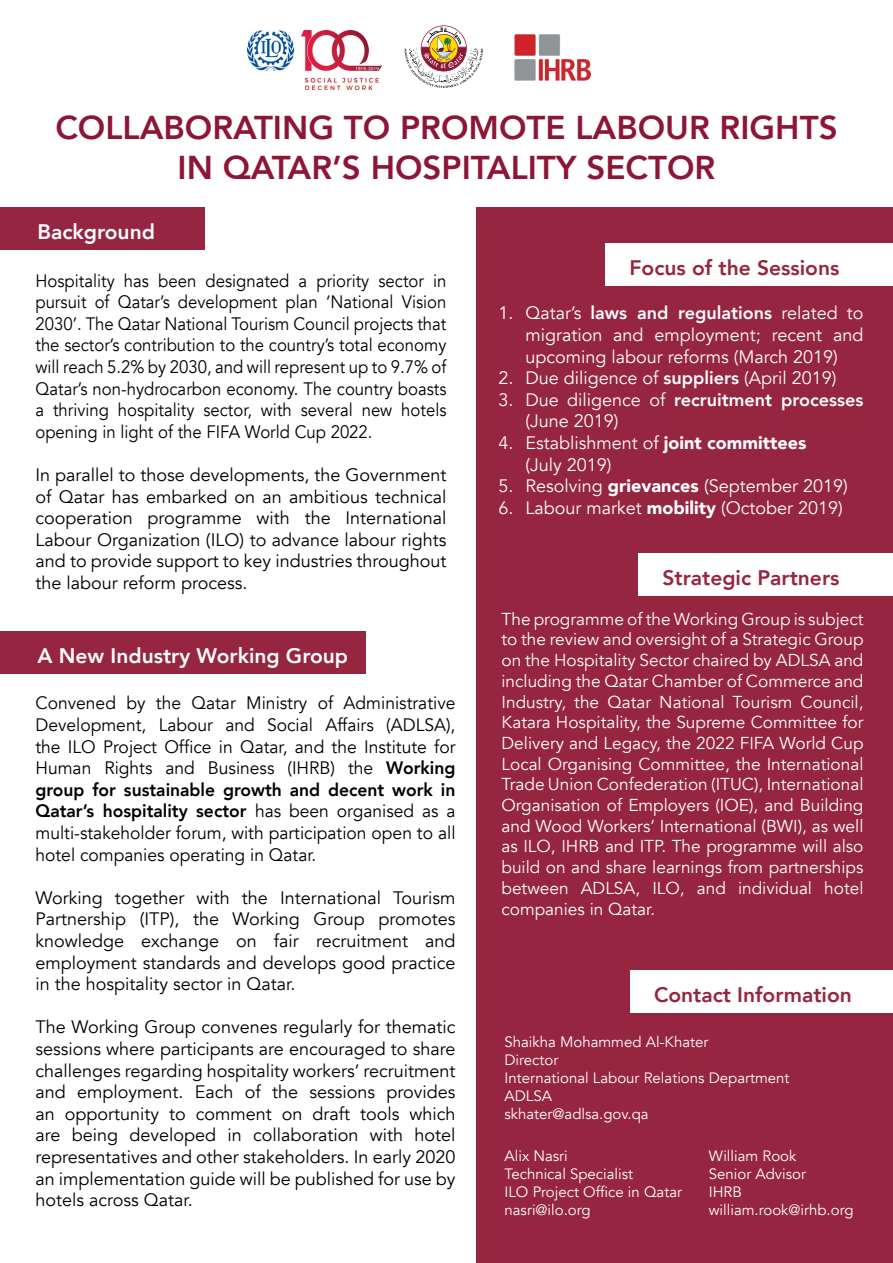
<style>
.page{position:relative;width:893px;height:1263px;background:#fff}
.page>*{position:absolute;margin:0;border:0;box-sizing:border-box;transform-origin:0 0}
.t1{font:800 33px/39.6px "Avenir";color:#8d1637;text-align:center}
.t2{font:800 21px "Avenir";color:#962540}
.t3{font:800 21px "Avenir";color:#fff}
.t4{font:18px/21.6px "Avenir";color:#000;text-align:justify}
.t5{font:18px/21.6px "Avenir";color:#000;text-align:justify;scale:.93 1}
.t6{font:18px/21.6px "Avenir";color:#fff}
.t7{font:17.25px/20.7px "Avenir";color:#fff;text-align:justify}
.t8{font:15px/18px "Avenir";color:#fff}
.s1{font-weight:800}
.s2{font-weight:900}
</style>
<div class="page">
<div style="left:476px;top:207px;width:417px;height:1056px;background:#962540"></div>
<svg style="left:404px;top:25px;width:79px;height:63px"></svg>
<img style="left:247px;top:31px;width:134px;height:58px">
<img style="left:514px;top:34px;width:77px;height:47px">
<div style="left:605px;top:243px;width:288px;height:42px;background:#fff"></div>
<div style="left:0;top:207px;width:204px;height:42px;background:#962540"></div>
<div style="left:0;top:631px;width:365px;height:42px;background:#962540"></div>
<div style="left:638px;top:553px;width:255px;height:42px;background:#fff"></div>
<div style="left:630px;top:970px;width:263px;height:42px;background:#fff"></div>
<h1 class="t1" style="left:55px;top:108px;width:784px">COLLABORATING TO PROMOTE LABOUR RIGHTS<br>IN QATAR’S HOSPITALITY SECTOR</h1>
<p class="t3" style="left:38px;top:215px;width:119px">Background</p>
<p class="t5" style="left:35px;top:270px;width:443px">Hospitality has been designated a priority sector in pursuit of Qatar’s development plan ‘National Vision 2030’. The Qatar National Tourism Council projects that the sector’s contribution to the country’s total economy will reach 5.2% by 2030, and will represent up to 9.7% of Qatar’s non-hydrocarbon economy. The country boasts a thriving hospitality sector, with several new hotels opening in light of the FIFA World Cup 2022.</p>
<p class="t4" style="left:35px;top:464px;width:413px">In parallel to those developments, the Government of Qatar has embarked on an ambitious technical cooperation programme with the International Labour Organization (ILO) to advance labour rights and to provide support to key industries throughout the labour reform process.</p>
<p class="t3" style="left:38px;top:639px;width:312px">A New Industry Working Group</p>
<p class="t4" style="left:35px;top:693px;width:422px">Convened by the Qatar Ministry of Administrative Development, Labour and Social Affairs (ADLSA), the ILO Project Office in Qatar, and the Institute for Human Rights and Business (IHRB) the <span class="s1">Working group for sustainable growth and decent work in Qatar’s hospitality sector</span> has been organised as a multi-stakeholder forum, with participation open to all hotel companies operating in Qatar.</p>
<p class="t4" style="left:35px;top:887px;width:422px">Working together with the International Tourism Partnership (ITP), the Working Group promotes knowledge exchange on fair recruitment and employment standards and develops good practice in the hospitality sector in Qatar.</p>
<p class="t4" style="left:35px;top:1017px;width:422px">The Working Group convenes regularly for thematic sessions where participants are encouraged to share challenges regarding hospitality workers’ recruitment and employment. Each of the sessions provides an opportunity to comment on draft tools which are being developed in collaboration with hotel representatives and other stakeholders. In early 2020 an implementation guide will be published for use by hotels across Qatar.</p>
<p class="t2" style="left:629px;top:251px;width:211px">Focus of the Sessions</p>
<p class="t6" style="left:525px;top:303px;width:340px;text-align:justify;text-indent:-27px">1. Qatar’s <span class="s1">laws and regulations</span> related to migration and employment; recent and upcoming labour reforms (March 2019)</p>
<p class="t6" style="left:498px;top:368px;width:340px">2. Due diligence of <span class="s1">suppliers</span> (April 2019)</p>
<p class="t6" style="left:525px;top:389px;width:340px;text-indent:-27px">3. Due diligence of <span class="s1">recruitment processes </span>(June 2019)</p>
<p class="t6" style="left:525px;top:432px;width:282px;text-indent:-27px">4. Establishment of <span class="s2">joint committees </span>(July 2019)</p>
<p class="t6" style="left:498px;top:476px;width:351px">5. Resolving <span class="s2">grievances</span> (September 2019)</p>
<p class="t6" style="left:498px;top:497px;width:346px">6. Labour market <span class="s2">mobility</span> (October 2019)</p>
<p class="t2" style="left:662px;top:561px;width:178px">Strategic Partners</p>
<p class="t7" style="left:501px;top:609px;width:364px">The programme of the Working Group is subject to the review and oversight of a Strategic Group on the Hospitality Sector chaired by ADLSA and including the Qatar Chamber of Commerce and Industry, the Qatar National Tourism Council, Katara Hospitality, the Supreme Committee for Delivery and Legacy, the 2022 FIFA World Cup Local Organising Committee, the International Trade Union Confederation (ITUC), International Organisation of Employers (IOE), and Building and Wood Workers’ International (BWI), as well as ILO, IHRB and ITP. The programme will also build on and share learnings from partnerships between ADLSA, ILO, and individual hotel companies in Qatar.</p>
<p class="t2" style="left:654px;top:978px;width:199px">Contact Information</p>
<p class="t8" style="left:504px;top:1033px;width:286px">Shaikha Mohammed Al-Khater<br>Director<br>International Labour Relations Department<br>ADLSA<br>skhater@adlsa.gov.qa</p>
<p class="t8" style="left:504px;top:1147px;width:179px">Alix Nasri<br>Technical Specialist<br>ILO Project Office in Qatar nasri@ilo.org</p>
<p class="t8" style="left:709px;top:1147px;width:146px">William Rook<br>Senior Advisor<br>IHRB william.rook@irhb.org</p>
</div>
